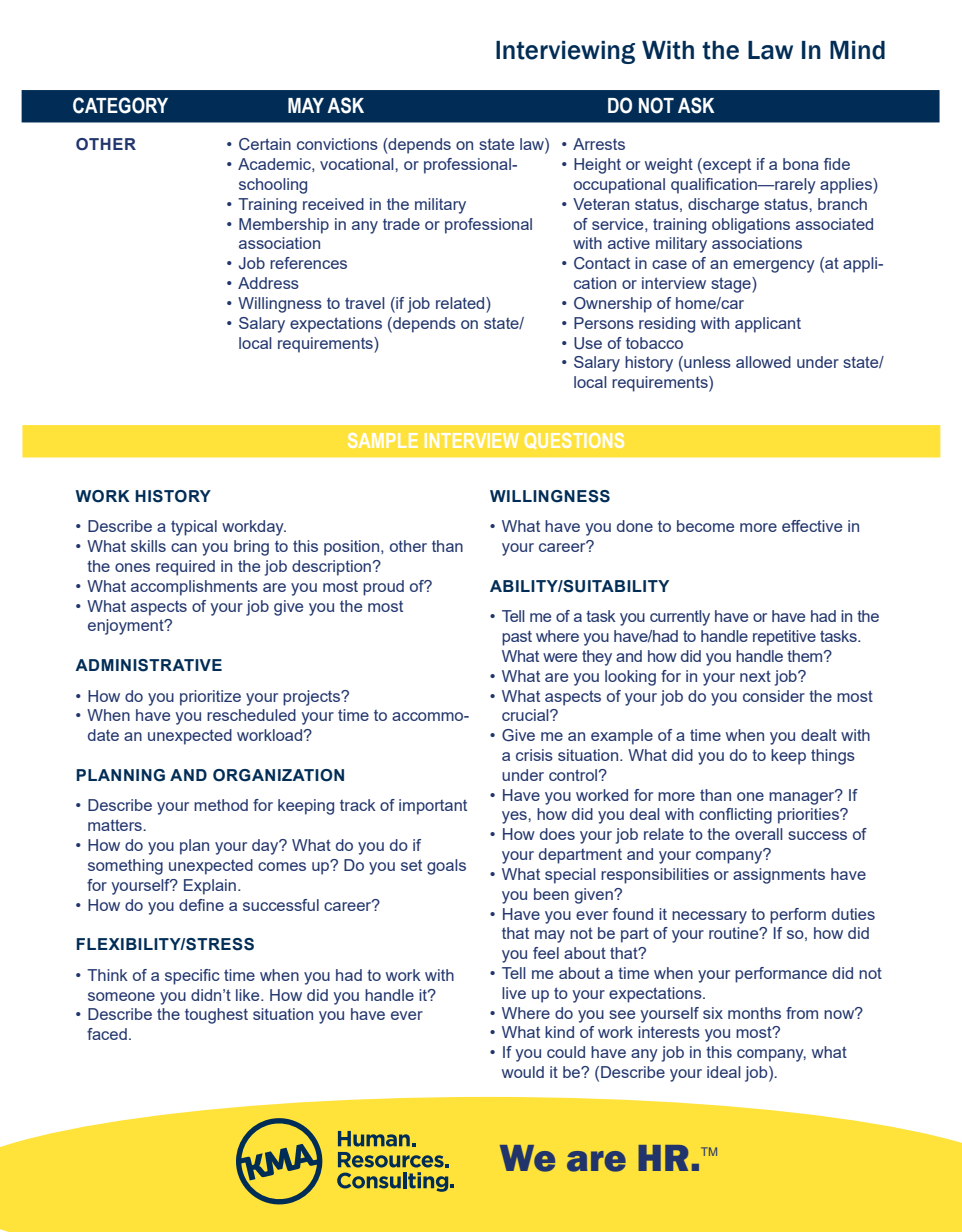
<style>
.page{position:relative;width:962px;height:1232px;background:#fff}
.page>*{position:absolute;margin:0;border:0;box-sizing:border-box;transform-origin:0 0}
.t1{font:800 39px "Franklin Gothic";color:#21356c}
.t2{font:500 27px "Franklin Gothic";color:#002c55}
.t3{font:700 21px "Arial Narrow";color:#fff}
.t4{font:16.5px/19.8px "Arial";color:#21356c}
.t5{font:16.5px/19.8px "Arial";letter-spacing:-.02em;color:#21356c}
.t6{font:700 16.5px "Arial";letter-spacing:.035em;color:#002c55}
.t7{font:700 16.5px "Arial";letter-spacing:.035em;color:#21356c}
.t8{font:12px "Arial";color:#21356c}
</style>
<div class="page">
<svg style="left:0;top:1096px;width:961px;height:135px;background:#fee552"></svg>
<div style="left:22px;top:91px;width:916px;height:31px;background:#002c55"></div>
<div style="left:22px;top:90px;width:917px;height:32px;border:2px solid #002c55"></div>
<div style="left:23px;top:426px;width:916px;height:30px;background:#ffe23a"></div>
<div style="left:22px;top:425px;width:918px;height:32px;border:2px solid #ffe23a"></div>
<svg style="left:236px;top:1117px;width:86px;height:87px;background:#ada842"></svg>
<svg style="left:337px;top:1130px;width:117px;height:61px;background:#b1ab42"></svg>
<p class="t2" style="left:494px;top:33px;width:393px">Interviewing With the Law In Mind</p>
<p class="t3" style="left:73px;top:89px;width:97px">CATEGORY</p>
<p class="t3" style="left:287px;top:89px;width:78px">MAY ASK</p>
<p class="t3" style="left:607px;top:89px;width:109px">DO NOT ASK</p>
<p class="t7" style="left:76px;top:133px;width:62px">OTHER</p>
<p class="t4" style="left:226px;top:135px;width:324px">• Certain convictions (depends on state law)</p>
<p class="t4" style="left:238px;top:154px;width:280px;text-indent:-12px">• Academic, vocational, or professional&shy;schooling</p>
<p class="t4" style="left:226px;top:194px;width:241px">• Training received in the military</p>
<p class="t4" style="left:238px;top:214px;width:296px;text-indent:-12px">• Membership in any trade or professional association</p>
<p class="t4" style="left:226px;top:253px;width:123px">• Job references</p>
<p class="t4" style="left:226px;top:273px;width:74px">• Address</p>
<p class="t4" style="left:226px;top:293px;width:266px">• Willingness to travel (if job related)</p>
<p class="t4" style="left:238px;top:313px;width:287px;text-indent:-12px">• Salary expectations (depends on state/ local requirements)</p>
<p class="t4" style="left:561px;top:135px;width:66px">• Arrests</p>
<p class="t4" style="left:561px;top:154px;width:290px">• Height or weight (except if a bona fide</p>
<p class="t4" style="left:573px;top:174px;width:306px">occupational qualification—rarely applies)</p>
<p class="t4" style="left:573px;top:194px;width:302px;text-indent:-12px">• Veteran status, discharge status, branch of service, training obligations associated with active military associations</p>
<p class="t4" style="left:573px;top:253px;width:311px;text-indent:-12px">• Contact in case of an emergency (at appli&shy;cation or interview stage)</p>
<p class="t4" style="left:561px;top:293px;width:184px">• Ownership of home/car</p>
<p class="t4" style="left:561px;top:313px;width:241px">• Persons residing with applicant</p>
<p class="t4" style="left:561px;top:333px;width:124px">• Use of tobacco</p>
<p class="t4" style="left:573px;top:352px;width:311px;text-indent:-12px">• Salary history (unless allowed under state/ local requirements)</p>
<p class="t3" style="left:347px;top:424px;width:280px">SAMPLE INTERVIEW QUESTIONS</p>
<p class="t6" style="left:76px;top:484px;width:137px">WORK HISTORY</p>
<p class="t4" style="left:75px;top:516px;width:213px">• Describe a typical workday.</p>
<p class="t4" style="left:87px;top:536px;width:377px;text-indent:-12px">• What skills can you bring to this position, other than the ones required in the job description?</p>
<p class="t4" style="left:75px;top:576px;width:358px">• What accomplishments are you most proud of?</p>
<p class="t4" style="left:87px;top:595px;width:317px;text-indent:-12px">• What aspects of your job give you the most enjoyment?</p>
<p class="t6" style="left:76px;top:653px;width:148px">ADMINISTRATIVE</p>
<p class="t4" style="left:75px;top:685px;width:276px">• How do you prioritize your projects?</p>
<p class="t4" style="left:87px;top:705px;width:383px;text-indent:-12px">• When have you rescheduled your time to accommo&shy;date an unexpected workload?</p>
<p class="t6" style="left:76px;top:763px;width:271px">PLANNING AND ORGANIZATION</p>
<p class="t4" style="left:87px;top:795px;width:381px;text-indent:-12px">• Describe your method for keeping track of important matters.</p>
<p class="t4" style="left:87px;top:835px;width:380px;text-indent:-12px">• How do you plan your day? What do you do if something unexpected comes up? Do you set goals for yourself? Explain.</p>
<p class="t4" style="left:75px;top:894px;width:306px">• How do you define a successful career?</p>
<p class="t6" style="left:76px;top:932px;width:180px">FLEXIBILITY/STRESS</p>
<p class="t4" style="left:75px;top:964px;width:380px;text-align:center">• Think of a specific time when you had to work with someone you didn’t like. How did you handle it?</p>
<p class="t4" style="left:87px;top:1004px;width:336px;text-indent:-12px">• Describe the toughest situation you have ever faced.</p>
<p class="t6" style="left:490px;top:484px;width:122px">WILLINGNESS</p>
<p class="t4" style="left:501px;top:516px;width:360px;text-indent:-12px">• What have you done to become more effective in your career?</p>
<p class="t6" style="left:490px;top:574px;width:181px">ABILITY/SUITABILITY</p>
<p class="t5" style="left:501px;top:606px;width:379px;text-indent:-12px">• Tell me of a task you currently have or have had in the past where you have/had to handle repetitive tasks.<br>What were they and how did you handle them?</p>
<p class="t4" style="left:489px;top:666px;width:318px">• What are you looking for in your next job?</p>
<p class="t4" style="left:501px;top:685px;width:372px;text-indent:-12px">• What aspects of your job do you consider the most crucial?</p>
<p class="t4" style="left:501px;top:725px;width:370px;text-indent:-12px">• Give me an example of a time when you dealt with a crisis situation. What did you do to keep things under control?</p>
<p class="t4" style="left:489px;top:784px;width:368px;text-align:center">• Have you worked for more than one manager? If yes, how did you deal with conflicting priorities?</p>
<p class="t4" style="left:501px;top:824px;width:366px;text-indent:-12px">• How does your job relate to the overall success of your department and your company?</p>
<p class="t4" style="left:501px;top:864px;width:366px;text-indent:-12px">• What special responsibilities or assignments have you been given?</p>
<p class="t4" style="left:501px;top:903px;width:375px;text-indent:-12px">• Have you ever found it necessary to perform duties that may not be part of your routine? If so, how did you feel about that?</p>
<p class="t4" style="left:501px;top:963px;width:381px;text-indent:-12px">• Tell me about a time when your performance did not live up to your expectations.</p>
<p class="t4" style="left:489px;top:1002px;width:375px">• Where do you see yourself six months from now?</p>
<p class="t4" style="left:489px;top:1022px;width:292px">• What kind of work interests you most?</p>
<p class="t4" style="left:501px;top:1042px;width:346px;text-indent:-12px">• If you could have any job in this company, what would it be? (Describe your ideal job).</p>
<p class="t1" style="left:499px;top:1132px;width:203px">We are HR.</p>
<p class="t8" style="left:700px;top:1142px;width:19px">TM</p>
</div>
